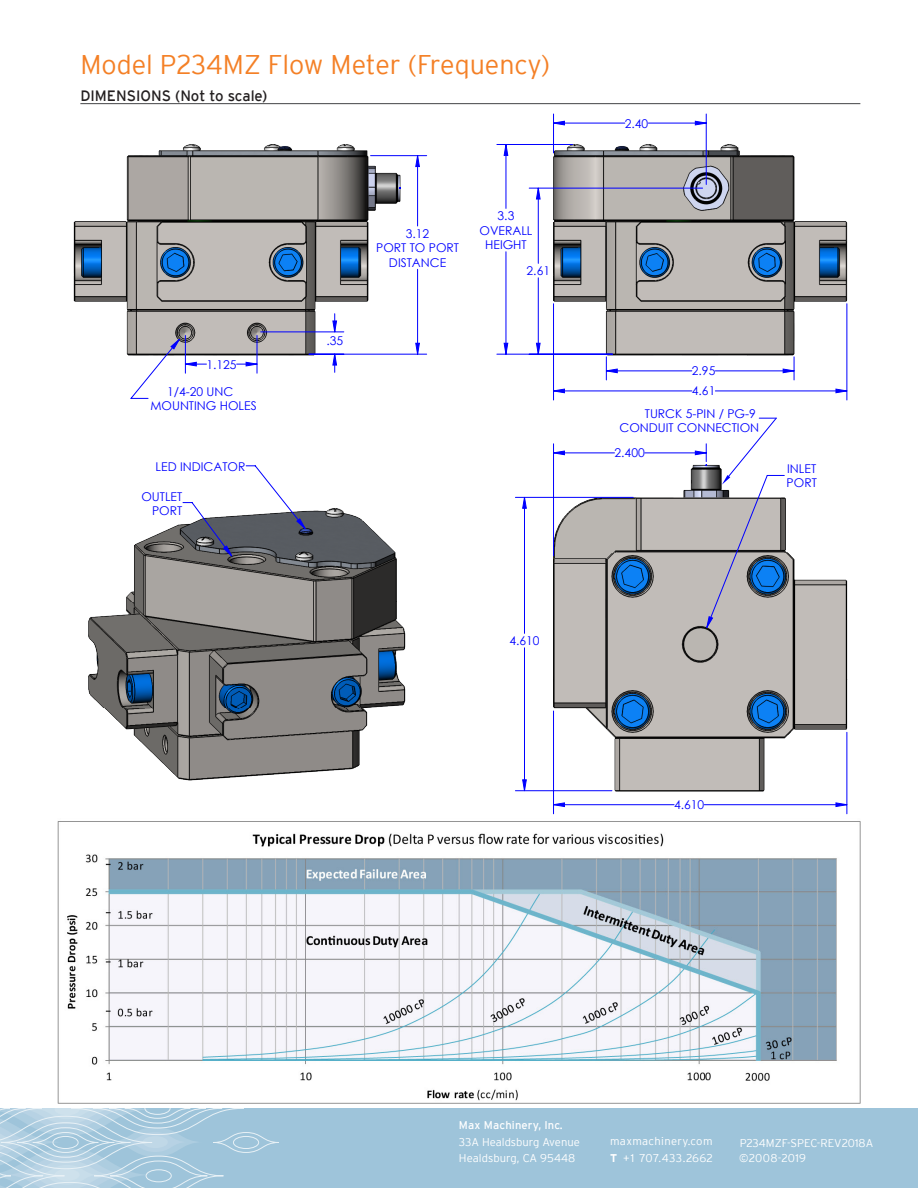
<style>
.page{position:relative;width:918px;height:1188px;background:#fff}
.page>*{position:absolute;margin:0;border:0;box-sizing:border-box;transform-origin:0 0}
.t1{font:300 27px "Interstate";color:#f48026}
.spec_subheader_line{font:15px "Interstate";color:#231f20}
.t2{font:12.15px/14.4px "Century Gothic";color:#00f;text-align:center}
.t3{font:300 11.25px/16.5px "Interstate";color:#fff}
.t4{font:300 11.25px/16.5px "Interstate";letter-spacing:.03em;color:#fff}
.t5{font:11.25px "Interstate";letter-spacing:.01em;color:#fff}
.s1{font-weight:700}
</style>
<div class="page">
<img style="left:57px;top:821px;width:804px;height:283px">
<hr style="left:80px;top:103px;width:780px;height:1px;background:#57585a">
<img style="left:88px;top:592px;width:43px;height:138px">
<img style="left:73px;top:155px;width:58px;height:201px">
<svg style="left:131px;top:114px;width:716px;height:700px"></svg>
<svg style="left:171px;top:121px;width:676px;height:686px"></svg>
<svg style="left:554px;top:444px;width:153px;height:18px"></svg>
<svg style="left:722px;top:418px;width:55px;height:67px"></svg>
<div style="left:0;top:1108px;width:918px;height:80px;background:#9ec4da"></div>
<div style="left:213px;top:1132px;width:66px;height:21px;border:1px solid #e8f1f6;border-radius:50%"></div>
<div style="left:233px;top:1136px;width:26px;height:13px;border:1px solid #e8f1f6;border-radius:50%"></div>
<svg style="left:0;top:1108px;width:244px;height:80px"></svg>
<h1 class="t1" style="left:80px;top:50px;width:471px">Model P234MZ Flow Meter (Frequency)</h1>
<p class="spec_subheader_line" style="left:80px;top:87px;width:189px">DIMENSIONS (Not to scale)</p>
<p class="t2" style="left:206px;top:357px;width:32px">1.125</p>
<p class="t2" style="left:150px;top:384px;width:108px">1/4-20 UNC<br>MOUNTING HOLES</p>
<p class="t2" style="left:156px;top:459px;width:91px">LED INDICATOR</p>
<p class="t2" style="left:141px;top:490px;width:42px;line-height:13.5px;text-align:right">OUTLET<br>PORT</p>
<p class="t2" style="left:326px;top:334px;width:18px">.35</p>
<p class="t2" style="left:376px;top:226px;width:84px">3.12<br>PORT TO PORT<br>DISTANCE</p>
<p class="t2" style="left:479px;top:208px;width:55px">3.3<br>OVERALL<br>HEIGHT</p>
<p class="t2" style="left:527px;top:263px;width:25px">2.61</p>
<p class="t2" style="left:509px;top:633px;width:32px">4.610</p>
<p class="t2" style="left:625px;top:116px;width:25px">2.40</p>
<p class="t2" style="left:692px;top:361px;width:25px;line-height:20.1px;text-align:left">2.95<br>4.61</p>
<p class="t2" style="left:619px;top:406px;width:141px;text-align:right">TURCK 5-PIN / PG-9<br>CONDUIT CONNECTION</p>
<p class="t2" style="left:615px;top:446px;width:32px">2.400</p>
<p class="t2" style="left:787px;top:461px;width:32px;text-align:left">INLET<br>PORT</p>
<p class="t2" style="left:674px;top:797px;width:32px">4.610</p>
<p class="t5" style="left:459px;top:1119px;width:105px">Max Machinery, Inc.</p>
<p class="t3" style="left:459px;top:1134px;width:122px">33A Healdsburg Avenue<br>Healdsburg, CA 95448</p>
<p class="t4" style="left:610px;top:1133px;width:104px">maxmachinery.com<br><span class="s1">T</span> +1 707.433.2662</p>
<p class="t3" style="left:740px;top:1135px;width:135px">P234MZF-SPEC-REV2018A</p>
<p class="t4" style="left:739px;top:1150px;width:69px">©2008-2019</p>
</div>
